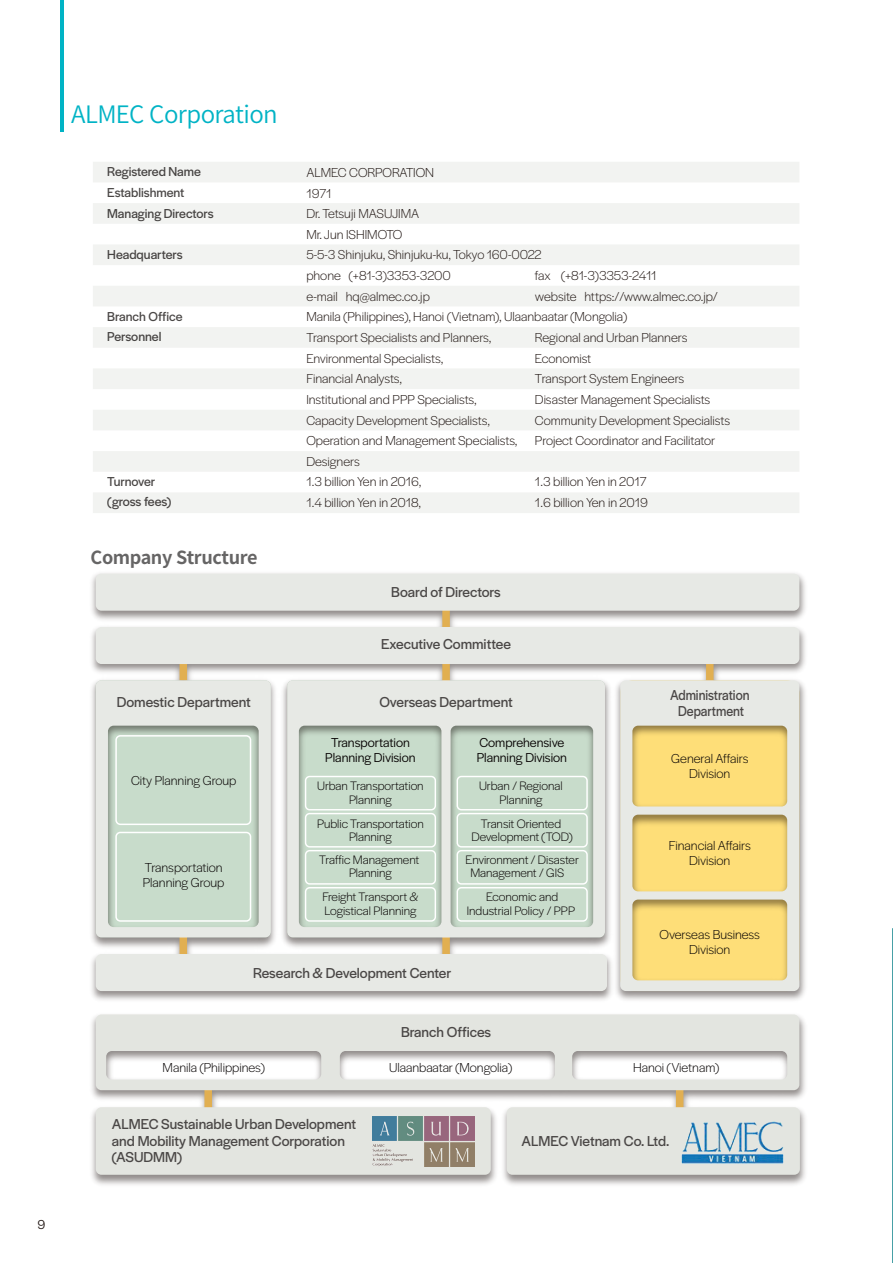
<style>
.page{position:relative;width:893px;height:1263px;background:#fff}
.page>*{position:absolute;margin:0;border:0;box-sizing:border-box;transform-origin:0 0}
.t1{font:600 24px "Noto Sans CJ Kjp";letter-spacing:-.025em;color:#00b3c5}
.t2{font:700 18px "Noto Sans CJ Kjp";letter-spacing:-.025em;color:#666565}
.t3{font:15px/16.5px "Halyard Display";color:#4a4746}
.t4{font:15px/16.5px "Halyard Display";color:#4a4746;text-align:center;scale:.9 1}
.t5{font:300 13.5px/20.7px "Halyard Display";color:#231916}
.t6{font:300 13.5px/15px "Halyard Display";color:#060202;text-align:center}
.t7{font:13.5px/20.7px "Halyard Display";color:#4a4746}
.t8{font:13.5px/15px "Halyard Display";color:#060202;text-align:center}
.t9{font:13.5px "Halyard Display";color:#231916}
.t10{font:300 12.75px/13.5px "Halyard Display";color:#060202;text-align:center}
</style>
<div class="page">
<hr style="left:892px;top:928px;width:1px;height:335px;background:#48a0a6">
<hr style="left:892px;top:556px;width:1px;height:372px;background:#bfbfbf">
<div style="left:93px;top:162px;width:706px;height:20px;background:#f2f3f1"></div>
<div style="left:93px;top:203px;width:706px;height:21px;background:#f2f3f1"></div>
<div style="left:93px;top:244px;width:706px;height:21px;background:#f2f3f1"></div>
<div style="left:93px;top:286px;width:706px;height:20px;background:#f2f3f1"></div>
<div style="left:93px;top:327px;width:706px;height:21px;background:#f2f3f1"></div>
<div style="left:93px;top:368px;width:706px;height:21px;background:#f2f3f1"></div>
<div style="left:93px;top:410px;width:706px;height:20px;background:#f2f3f1"></div>
<div style="left:93px;top:451px;width:706px;height:21px;background:#f2f3f1"></div>
<div style="left:93px;top:492px;width:706px;height:21px;background:#f2f3f1"></div>
<hr style="left:60px;top:0;width:4px;height:132px;background:#00b3c5">
<img style="left:91px;top:573px;width:715px;height:612px">
<div style="left:204px;top:1083px;width:8px;height:27px;background:#e1af51"></div>
<div style="left:676px;top:1083px;width:7px;height:27px;background:#e1af51"></div>
<div style="left:442px;top:601px;width:8px;height:80px;background:#e1af51"></div>
<div style="left:180px;top:933px;width:7px;height:37px;background:#e1af51"></div>
<div style="left:442px;top:933px;width:8px;height:37px;background:#e1af51"></div>
<div style="left:180px;top:652px;width:7px;height:28px;background:#e1af51"></div>
<div style="left:706px;top:652px;width:7px;height:29px;background:#e1af51"></div>
<div style="left:96px;top:627px;width:703px;height:37px;background:#e7e9e5;border-radius:6px"></div>
<div style="left:96px;top:574px;width:703px;height:37px;background:#e7e9e5;border-radius:6px"></div>
<svg style="left:96px;top:680px;width:175px;height:257px;background:#cfddd0"></svg>
<svg style="left:287px;top:680px;width:318px;height:257px;background:#cfdcd0"></svg>
<svg style="left:620px;top:680px;width:179px;height:311px;background:#f0dc99"></svg>
<svg style="left:96px;top:1014px;width:703px;height:76px;fill:#e3e5e0"></svg>
<div style="left:96px;top:954px;width:511px;height:37px;background:#e7e9e5;border-radius:6px"></div>
<div style="left:96px;top:1107px;width:395px;height:68px;background:#e3e5e0;border-radius:6px"></div>
<div style="left:507px;top:1107px;width:293px;height:68px;background:#e3e5e0;border-radius:6px"></div>
<div style="left:115px;top:735px;width:136px;height:90px;border:2px solid #fff;border-radius:4px"></div>
<div style="left:115px;top:832px;width:136px;height:90px;border:2px solid #fff;border-radius:4px"></div>
<div style="left:457px;top:813px;width:131px;height:34px;border:1px solid #fff;border-radius:4px"></div>
<div style="left:457px;top:850px;width:131px;height:35px;border:1px solid #fff;border-radius:4px"></div>
<div style="left:457px;top:887px;width:131px;height:35px;border:1px solid #fff;border-radius:4px"></div>
<div style="left:305px;top:813px;width:131px;height:34px;border:1px solid #fff;border-radius:4px"></div>
<div style="left:305px;top:850px;width:131px;height:35px;border:1px solid #fff;border-radius:4px"></div>
<div style="left:457px;top:776px;width:131px;height:34px;border:1px solid #fff;border-radius:4px"></div>
<div style="left:305px;top:776px;width:131px;height:34px;border:1px solid #fff;border-radius:4px"></div>
<div style="left:305px;top:887px;width:131px;height:35px;border:1px solid #fff;border-radius:4px"></div>
<img style="left:373px;top:1116px;width:101px;height:51px">
<img style="left:681px;top:1121px;width:103px;height:43px">
<p class="t9" style="left:38px;top:1215px;width:9px">9</p>
<h1 class="t1" style="left:71px;top:101px;width:208px">ALMEC Corporation</h1>
<p class="t7" style="left:107px;top:161px;width:108px">Registered Name<br>Establishment<br>Managing Directors</p>
<p class="t7" style="left:107px;top:243px;width:77px">Headquarters</p>
<p class="t7" style="left:107px;top:305px;width:77px">Branch Office<br>Personnel</p>
<p class="t7" style="left:107px;top:470px;width:66px">Turnover (gross fees)</p>
<h2 class="t2" style="left:90px;top:547px;width:169px">Company Structure</h2>
<p class="t5" style="left:306px;top:161px;width:237px">ALMEC CORPORATION<br>1971<br>Dr. Tetsuji MASUJIMA<br>Mr. Jun ISHIMOTO<br>5-5-3 Shinjuku, Shinjuku-ku, Tokyo 160-0022 phone (+81-3)3353-3200</p>
<p class="t5" style="left:535px;top:264px;width:123px">fax (+81-3)3353-2411</p>
<p class="t5" style="left:306px;top:285px;width:413px;text-indent:229px">website https://www.almec.co.jp/<br>Manila (Philippines), Hanoi (Vietnam), Ulaanbaatar (Mongolia)<br>Transport Specialists and Planners,</p>
<p class="t5" style="left:306px;top:285px;width:125px">e-mail hq@almec.co.jp</p>
<p class="t5" style="left:535px;top:326px;width:154px">Regional and Urban Planners</p>
<p class="t5" style="left:306px;top:347px;width:139px">Environmental Specialists,</p>
<p class="t5" style="left:535px;top:347px;width:58px">Economist</p>
<p class="t5" style="left:306px;top:368px;width:97px">Financial Analysts,</p>
<p class="t5" style="left:535px;top:368px;width:151px">Transport System Engineers</p>
<p class="t5" style="left:306px;top:388px;width:172px">Institutional and PPP Specialists,</p>
<p class="t5" style="left:535px;top:388px;width:177px">Disaster Management Specialists</p>
<p class="t5" style="left:306px;top:409px;width:185px">Capacity Development Specialists,</p>
<p class="t5" style="left:535px;top:409px;width:197px">Community Development Specialists</p>
<p class="t5" style="left:306px;top:429px;width:213px">Operation and Management Specialists,</p>
<p class="t5" style="left:535px;top:429px;width:182px">Project Coordinator and Facilitator</p>
<p class="t5" style="left:306px;top:450px;width:117px">Designers<br>1.3 billion Yen in 2016,</p>
<p class="t5" style="left:535px;top:471px;width:113px">1.3 billion Yen in 2017</p>
<p class="t5" style="left:306px;top:491px;width:116px">1.4 billion Yen in 2018,</p>
<p class="t5" style="left:535px;top:491px;width:114px">1.6 billion Yen in 2019</p>
<p class="t3" style="left:391px;top:583px;width:111px">Board of Directors</p>
<p class="t3" style="left:381px;top:635px;width:131px">Executive Committee</p>
<p class="t3" style="left:117px;top:693px;width:136px">Domestic Department</p>
<p class="t3" style="left:379px;top:693px;width:135px">Overseas Department</p>
<p class="t4" style="left:670px;top:686px;width:90px">Administration<br>Department</p>
<p class="t8" style="left:325px;top:734px;width:92px">Transportation<br>Planning Division</p>
<p class="t8" style="left:477px;top:734px;width:92px;text-align:left">Comprehensive<br>Planning Division</p>
<p class="t6" style="left:671px;top:750px;width:79px">General Affairs<br>Division</p>
<p class="t6" style="left:131px;top:772px;width:107px">City Planning Group</p>
<p class="t10" style="left:317px;top:779px;width:108px">Urban Transportation<br>Planning</p>
<p class="t10" style="left:317px;top:816px;width:108px">Public Transportation<br>Planning</p>
<p class="t10" style="left:479px;top:779px;width:85px">Urban / Regional<br>Planning</p>
<p class="t10" style="left:472px;top:816px;width:103px">Transit Oriented<br>Development (TOD)</p>
<p class="t10" style="left:470px;top:852px;width:110px;text-align:left;text-indent:-5px">Environment / Disaster<br>Management / GIS</p>
<p class="t10" style="left:467px;top:890px;width:110px">Economic and<br>Industrial Policy / PPP</p>
<p class="t6" style="left:669px;top:837px;width:83px">Financial Affairs<br>Division</p>
<p class="t10" style="left:319px;top:852px;width:101px">Traffic Management<br>Planning</p>
<p class="t6" style="left:143px;top:859px;width:83px;text-align:left">Transportation<br>Planning Group</p>
<p class="t10" style="left:322px;top:890px;width:98px;text-align:left">Freight Transport &amp;<br>Logistical Planning</p>
<p class="t3" style="left:253px;top:964px;width:200px">Research &amp; Development Center</p>
<p class="t3" style="left:401px;top:1023px;width:92px">Branch Offices</p>
<p class="t6" style="left:660px;top:926px;width:102px">Overseas Business<br>Division</p>
<p class="t6" style="left:163px;top:1059px;width:104px">Manila (Philippines)</p>
<p class="t6" style="left:389px;top:1059px;width:125px">Ulaanbaatar (Mongolia)</p>
<p class="t6" style="left:633px;top:1059px;width:88px">Hanoi (Vietnam)</p>
<p class="t3" style="left:112px;top:1115px;width:246px">ALMEC Sustainable Urban Development and Mobility Management Corporation (ASUDMM)</p>
<p class="t3" style="left:521px;top:1131px;width:149px">ALMEC Vietnam Co. Ltd.</p>
</div>
